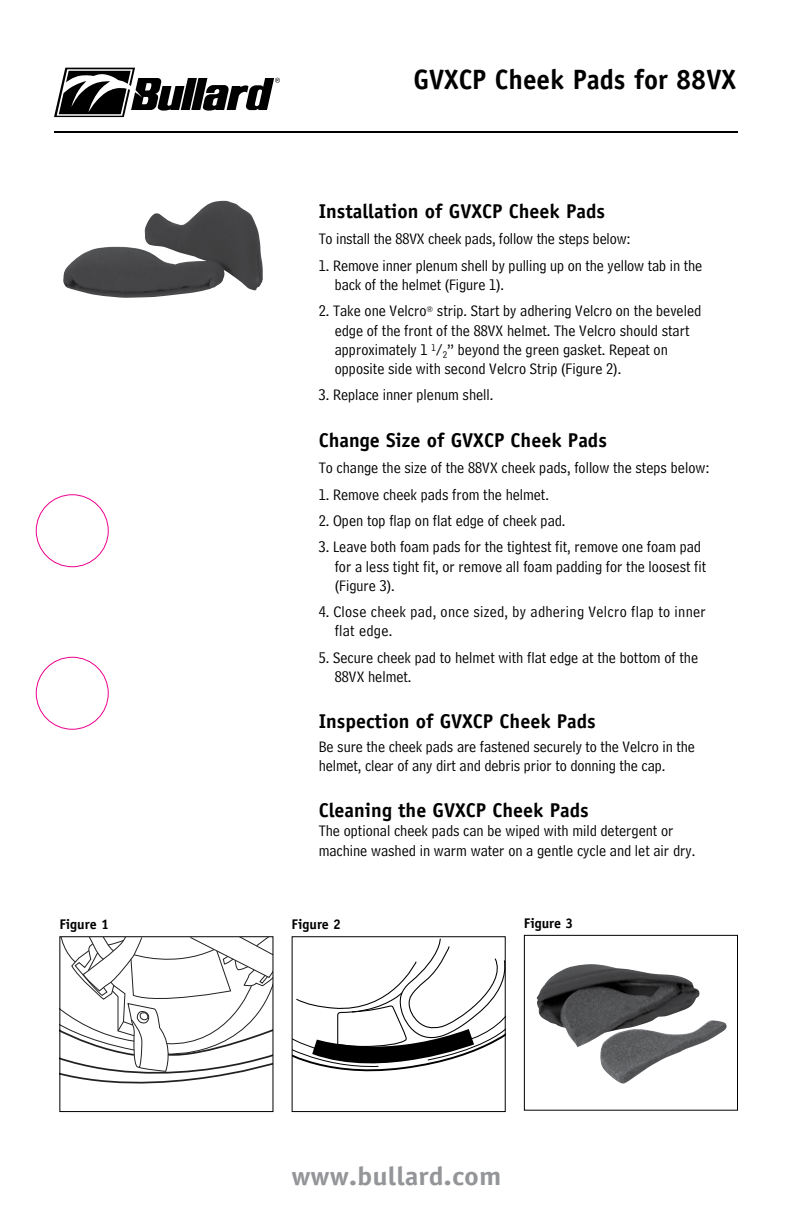
<style>
.page{position:relative;width:792px;height:1224px;background:#fff}
.page>*{position:absolute;margin:0;border:0;box-sizing:border-box;transform-origin:0 0}
.t1{font:700 28px "Officina Sans";color:#000}
.t2{font:700 26px "Officina Sans";color:#939598;scale:1.1 1}
.t3{font:700 20px "Officina Sans";color:#000}
.t4{font:16px/19.2px "Bell Centennial Address";color:#000}
.t5{font:16px/19.2px "Bell Centennial Address";letter-spacing:.02em;color:#000}
.t6{font:700 14px "Officina Sans";color:#000}
</style>
<div class="page">
<img style="left:63px;top:201px;width:200px;height:97px">
<svg style="left:54px;top:68px;width:226px;height:49px"></svg>
<hr style="left:54px;top:131px;width:684px;height:2px;background:#000">
<img style="left:536px;top:964px;width:191px;height:120px">
<div style="left:524px;top:935px;width:214px;height:176px;border:1px solid #000"></div>
<svg style="left:294px;top:938px;width:210px;height:134px"></svg>
<div style="left:292px;top:936px;width:214px;height:176px;border:1px solid #000"></div>
<svg style="left:61px;top:938px;width:210px;height:146px"></svg>
<div style="left:59px;top:936px;width:214px;height:176px;border:1px solid #000"></div>
<div style="left:36px;top:494px;width:72px;height:73px;border:1px solid #ec008c;border-radius:50%"></div>
<div style="left:36px;top:657px;width:72px;height:73px;border:1px solid #ec008c;border-radius:50%"></div>
<h1 class="t1" style="left:414px;top:62px;width:324px">GVXCP Cheek Pads for 88VX</h1>
<p class="t3" style="left:319px;top:199px;width:288px">Installation of GVXCP Cheek Pads</p>
<p class="t4" style="left:319px;top:229px;width:314px">To install the 88VX cheek pads, follow the steps below:</p>
<p class="t4" style="left:335px;top:256px;width:369px;text-indent:-16px">1. Remove inner plenum shell by pulling up on the yellow tab in the back of the helmet (Figure 1).</p>
<p class="t4" style="left:335px;top:301px;width:368px;text-indent:-16px">2. Take one Velcro<sup>®</sup> strip. Start by adhering Velcro on the beveled edge of the front of the 88VX helmet. The Velcro should start approximately 1 <sup>1</sup>/<sub>2</sub>” beyond the green gasket. Repeat on opposite side with second Velcro Strip (Figure 2).</p>
<p class="t4" style="left:319px;top:385px;width:176px">3. Replace inner plenum shell.</p>
<p class="t3" style="left:319px;top:427px;width:290px">Change Size of GVXCP Cheek Pads</p>
<p class="t4" style="left:319px;top:458px;width:392px">To change the size of the 88VX cheek pads, follow the steps below:</p>
<p class="t4" style="left:319px;top:485px;width:232px">1. Remove cheek pads from the helmet.</p>
<p class="t4" style="left:319px;top:511px;width:248px">2. Open top flap on flat edge of cheek pad.</p>
<p class="t4" style="left:335px;top:537px;width:373px;text-indent:-16px">3. Leave both foam pads for the tightest fit, remove one foam pad for a less tight fit, or remove all foam padding for the loosest fit (Figure 3).</p>
<p class="t5" style="left:335px;top:602px;width:373px;text-indent:-16px">4. Close cheek pad, once sized, by adhering Velcro flap to inner flat edge.</p>
<p class="t4" style="left:335px;top:648px;width:365px;text-indent:-16px">5. Secure cheek pad to helmet with flat edge at the bottom of the<br>88VX helmet.</p>
<p class="t3" style="left:319px;top:709px;width:279px">Inspection of GVXCP Cheek Pads</p>
<p class="t4" style="left:319px;top:737px;width:378px">Be sure the cheek pads are fastened securely to the Velcro in the helmet, clear of any dirt and debris prior to donning the cap.</p>
<p class="t3" style="left:319px;top:798px;width:272px">Cleaning the GVXCP Cheek Pads</p>
<p class="t4" style="left:319px;top:821px;width:378px">The optional cheek pads can be wiped with mild detergent or machine washed in warm water on a gentle cycle and let air dry.</p>
<p class="t6" style="left:59px;top:916px;width:51px">Figure 1</p>
<p class="t6" style="left:292px;top:916px;width:51px">Figure 2</p>
<p class="t6" style="left:524px;top:914px;width:51px">Figure 3</p>
<h2 class="t2" style="left:292px;top:1159px;width:192px">www.bullard.com</h2>
</div>
